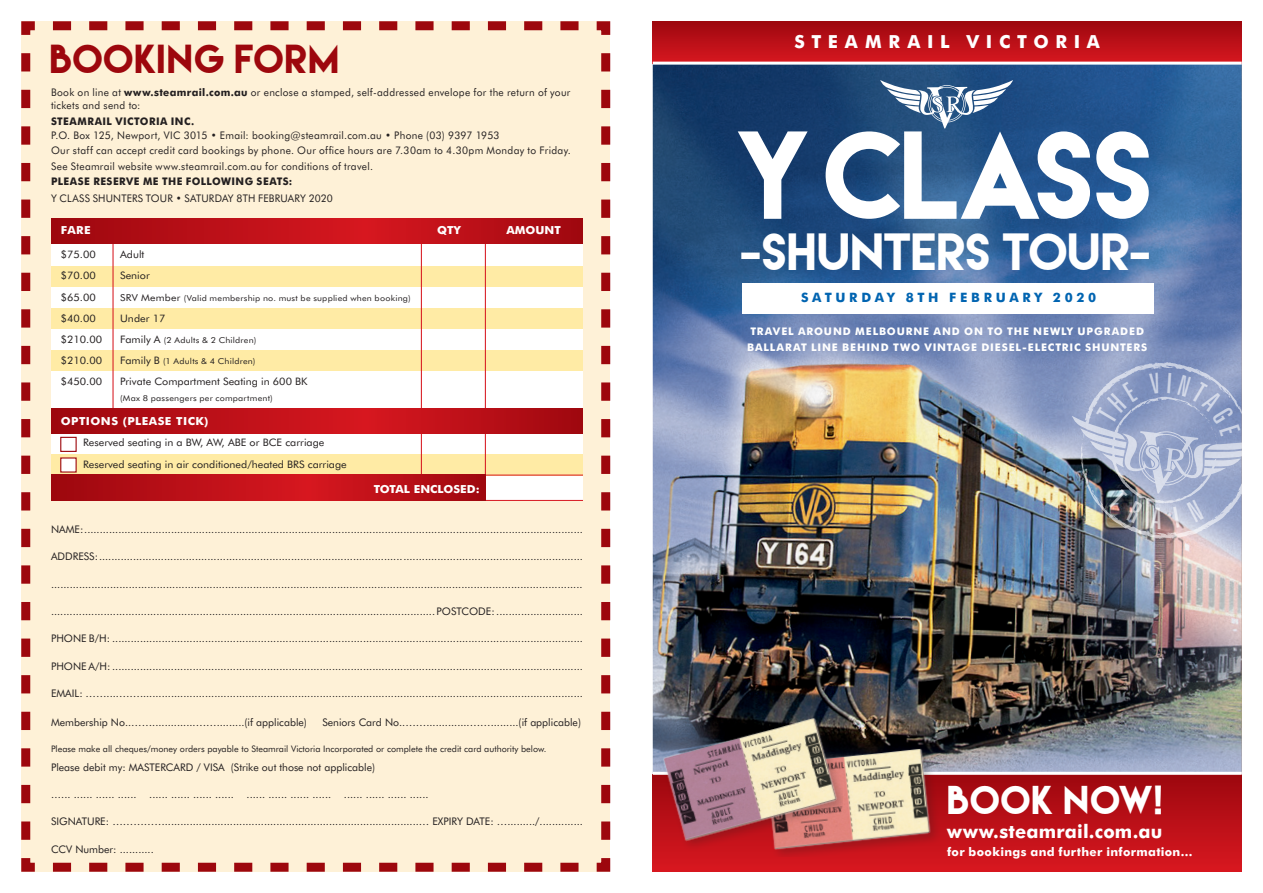
<style>
.page{position:relative;width:1263px;height:893px;background:#fff}
.page>*{position:absolute;margin:0;border:0;box-sizing:border-box;transform-origin:0 0}
.t1{font:111px "Lemon Milk";letter-spacing:-.02em;color:#fff}
.t2{font:46.5px "Lemon Milk";letter-spacing:.01em;color:#fff}
.t3{font:36px "Lemon Milk";letter-spacing:.025em;color:#9d070d}
.t4{font:35.7px "Lemon Milk";letter-spacing:.02em;color:#fff}
.t5{font:700 18.75px "Futura BT";letter-spacing:.01em;color:#fff}
.t6{font:700 18px "Futura BT";letter-spacing:.37em;color:#fff}
.t7{font:700 12.9px "Futura BT";letter-spacing:.285em;color:#0164b1}
.t8{font:700 11.85px "Futura BT";letter-spacing:.025em;color:#fff}
.t9{font:700 11.1px "Futura BT";color:#fff;scale:1.05 1}
.t10{font:700 11.1px "Futura BT";letter-spacing:.04em;color:#fff;scale:1.05 1}
.t11{font:10.5px/15.6px "Futura BT";letter-spacing:.02em;color:#231f20}
.t12{font:10.5px "Futura BT";color:#231f20}
.t13{font:700 10.5px/16.5px "Futura BT";letter-spacing:.085em;color:#fff;text-align:center}
.t14{font:700 10.5px "Futura BT";letter-spacing:.04em;color:#231f20}
.t15{font:10.35px/21.5px "Futura BT";color:#231f20;scale:1.05 1}
.t16{font:9px "Futura BT";color:#231f20}
.t17{font:8.1px "Futura BT";letter-spacing:.025em;color:#231f20;scale:1.1 1}
.s1{font-weight:700}
.s2{font-size:9.6px}
.s3{font-size:10.35px}
</style>
<div class="page">
<img style="left:653px;top:65px;width:589px;height:707px">
<div style="left:21px;top:21px;width:590px;height:851px;background:#fef1d7"></div>
<div style="left:51px;top:219px;width:532px;height:282px;background:#fff"></div>
<div style="left:51px;top:266px;width:532px;height:20px;background:#ffeba5"></div>
<div style="left:51px;top:308px;width:532px;height:20px;background:#ffeba5"></div>
<div style="left:51px;top:350px;width:532px;height:20px;background:#ffeba5"></div>
<div style="left:51px;top:454px;width:532px;height:21px;background:#ffeba5"></div>
<hr style="left:113px;top:238px;width:1px;height:189px;background:#d7171f">
<hr style="left:421px;top:233px;width:1px;height:267px;background:#d7171f">
<hr style="left:485px;top:233px;width:1px;height:267px;background:#d7171f">
<hr style="left:51px;top:475px;width:532px;height:1px;background:#d7171f">
<hr style="left:51px;top:500px;width:532px;height:1px;background:#d7171f">
<svg style="left:51px;top:219px;width:532px;height:25px"></svg>
<svg style="left:51px;top:475px;width:435px;height:26px"></svg>
<svg style="left:51px;top:408px;width:532px;height:25px"></svg>
<div style="left:60px;top:437px;width:17px;height:15px;background:#fff;border:1px solid #9d070d"></div>
<div style="left:60px;top:457px;width:17px;height:16px;background:#fff;border:1px solid #9d070d"></div>
<svg style="left:653px;top:21px;width:589px;height:41px"></svg>
<div style="left:653px;top:775px;width:589px;height:97px;background:linear-gradient(to bottom,#9d080f,#d91820)"></div>
<div style="left:742px;top:283px;width:411px;height:30px;background:#fff"></div>
<svg style="left:880px;top:80px;width:133px;height:48px"></svg>
<img style="left:842px;top:712px;width:99px;height:145px">
<img style="left:652px;top:711px;width:190px;height:161px">
<img style="left:1072px;top:362px;width:170px;height:177px">
<h3 class="t3" style="left:51px;top:41px;width:290px">BOOKING FORM</h3>
<p class="t11" style="left:51px;top:85px;width:521px;line-height:13.5px">Book on line at <span class="s1">www.steamrail.com.au</span> or enclose a stamped, self-addressed envelope for the return of your tickets and send to:</p>
<p class="t14" style="left:51px;top:115px;width:145px">STEAMRAIL VICTORIA INC.</p>
<p class="t11" style="left:51px;top:127px;width:521px">P.O. Box 125, Newport, VIC 3015 • Email: booking@steamrail.com.au • Phone (03) 9397 1953<br>Our staff can accept credit card bookings by phone. Our office hours are 7.30am to 4.30pm Monday to Friday.<br>See Steamrail website www.steamrail.com.au for conditions of travel.</p>
<p class="t14" style="left:51px;top:175px;width:243px">PLEASE RESERVE ME THE FOLLOWING SEATS:</p>
<p class="t11" style="left:51px;top:190px;width:283px">Y CLASS SHUNTERS TOUR • SATURDAY 8TH FEBRUARY 2020</p>
<p class="t9" style="left:61px;top:224px;width:30px">FARE</p>
<p class="t9" style="left:437px;top:224px;width:24px">QTY</p>
<p class="t9" style="left:506px;top:224px;width:53px">AMOUNT</p>
<p class="t15" style="left:61px;top:243px;width:35px">$75.00</p>
<p class="t15" style="left:120px;top:243px;width:25px">Adult</p>
<p class="t15" style="left:61px;top:265px;width:35px">$70.00</p>
<p class="t15" style="left:120px;top:265px;width:30px">Senior</p>
<p class="t15" style="left:61px;top:286px;width:35px">$65.00</p>
<p class="t17" style="left:120px;top:293px;width:266px"><span class="s2">SRV Member</span> (Valid membership no. must be supplied when booking)</p>
<p class="t15" style="left:61px;top:308px;width:35px">$40.00</p>
<p class="t15" style="left:120px;top:308px;width:45px">Under 17</p>
<p class="t15" style="left:61px;top:329px;width:41px">$210.00</p>
<p class="t17" style="left:120px;top:335px;width:125px"><span class="s3">Family A</span> (2 Adults &amp; 2 Children)</p>
<p class="t15" style="left:61px;top:349px;width:41px">$210.00</p>
<p class="t17" style="left:120px;top:356px;width:124px"><span class="s3">Family B</span> (1 Adults &amp; 4 Children)</p>
<p class="t15" style="left:61px;top:370px;width:41px">$450.00</p>
<p class="t15" style="left:120px;top:370px;width:180px">Private Compartment Seating in 600 BK</p>
<p class="t17" style="left:120px;top:393px;width:140px">(Max 8 passengers per compartment)</p>
<p class="t10" style="left:61px;top:414px;width:142px">OPTIONS (PLEASE TICK)</p>
<p class="t15" style="left:83px;top:432px;width:253px">Reserved seating in a BW, AW, ABE or BCE carriage<br>Reserved seating in air conditioned/heated BRS carriage</p>
<p class="t9" style="left:374px;top:482px;width:103px">TOTAL ENCLOSED:</p>
<p class="t11" style="left:51px;top:521px;width:533px">NAME: .................................................................................................................................................................</p>
<p class="t12" style="left:51px;top:550px;width:533px">ADDRESS: .................................................................................................. ..........................................................</p>
<p class="t11" style="left:51px;top:576px;width:533px">...........................................................................................................................................................................</p>
<p class="t12" style="left:51px;top:605px;width:533px">............................................................................................................................ POSTCODE: ............................</p>
<p class="t11" style="left:51px;top:631px;width:533px">PHONE B/H: ........................................................................................................................................................</p>
<p class="t11" style="left:51px;top:658px;width:533px">PHONE A/H: ........................................................................................................................................................</p>
<p class="t11" style="left:51px;top:686px;width:533px">EMAIL: ……....……...............................................................................................................................................</p>
<p class="t12" style="left:51px;top:716px;width:257px">Membership No..……..............…….........(if applicable)</p>
<p class="t12" style="left:322px;top:716px;width:260px">Seniors Card No..……..............…….........(if applicable)</p>
<p class="t16" style="left:51px;top:743px;width:497px">Please make all cheques/money orders payable to Steamrail Victoria Incorporated or complete the credit card authority below.</p>
<p class="t12" style="left:51px;top:761px;width:326px">Please debit my: MASTERCARD / VISA (Strike out those not applicable)</p>
<p class="t11" style="left:51px;top:786px;width:379px">...... ...... ...... ...... ...... ...... ...... ...... ...... ...... ...... ...... ...... ...... ...... ......</p>
<p class="t12" style="left:51px;top:815px;width:533px">SIGNATURE: ……………..................................................................................… EXPIRY DATE: …........./..............</p>
<p class="t12" style="left:51px;top:843px;width:104px">CCV Number: ...........</p>
<h3 class="t6" style="left:794px;top:31px;width:307px">STEAMRAIL VICTORIA</h3>
<h1 class="t1" style="left:738px;top:118px;width:419px">Y CLASS</h1>
<h2 class="t2" style="left:741px;top:228px;width:413px">-SHUNTERS TOUR-</h2>
<p class="t7" style="left:801px;top:290px;width:297px">SATURDAY 8TH FEBRUARY 2020</p>
<p class="t13" style="left:747px;top:322px;width:402px">TRAVEL AROUND MELBOURNE AND ON TO THE NEWLY UPGRADED<br>BALLARAT LINE BEHIND TWO VINTAGE DIESEL-ELECTRIC SHUNTERS</p>
<h3 class="t4" style="left:948px;top:782px;width:218px">BOOK NOW!</h3>
<h3 class="t5" style="left:947px;top:820px;width:217px">www.steamrail.com.au</h3>
<p class="t8" style="left:947px;top:845px;width:247px">for bookings and further information...</p>
</div>
